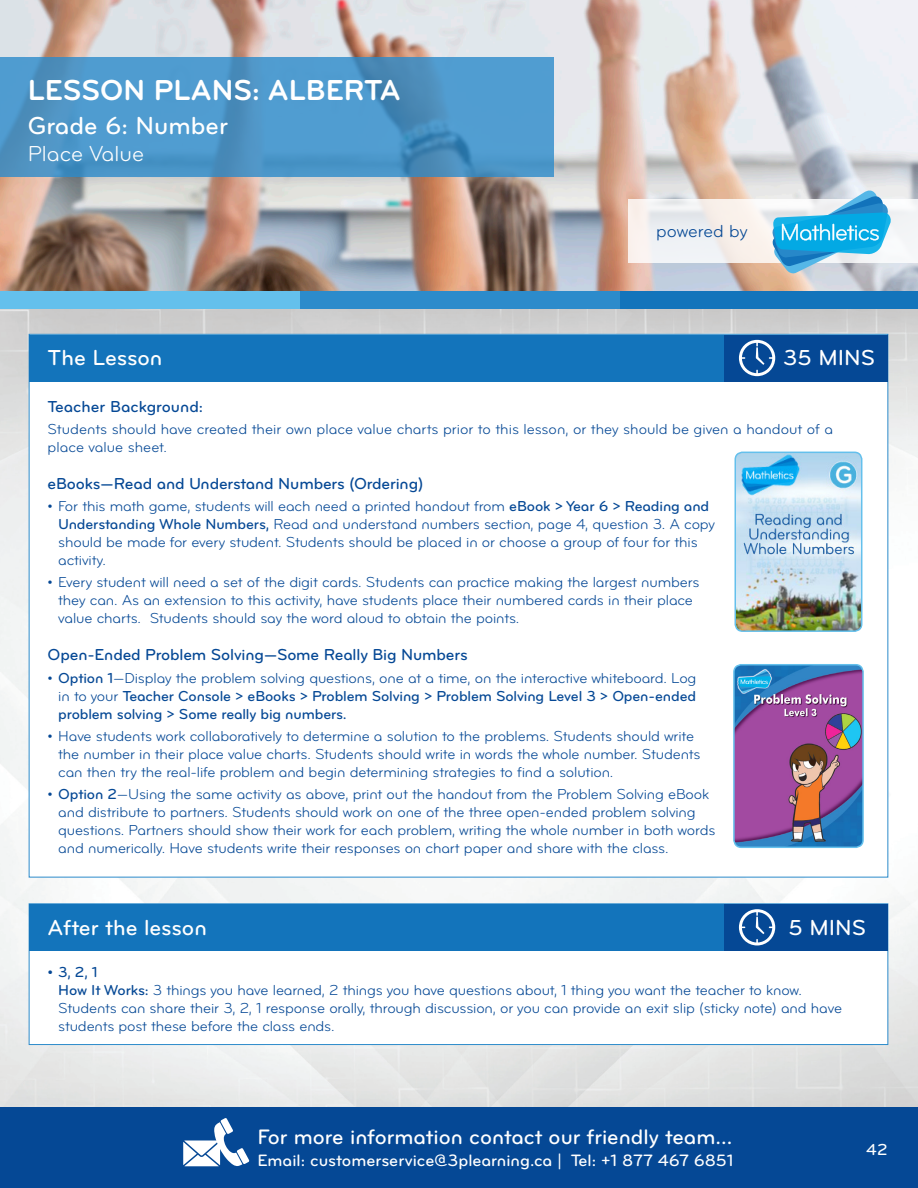
<style>
.page{position:relative;width:918px;height:1188px;background:#fff}
.page>*{position:absolute;margin:0;border:0;box-sizing:border-box;transform-origin:0 0}
.t1{font:30px "Bryant Bold Alternate";color:#fff}
.t2{font:25.5px "Bryant Medium Alternate";color:#fff}
.t3{font:22.5px "Bryant Medium Alternate";color:#fff}
.t4{font:22.5px "Bryant Regular Alternate";color:#fff}
.t5{font:21.75px "Bryant Medium Alternate";color:#fff}
.t6{font:18px "Bryant Regular Alternate";letter-spacing:-.005em;color:#054895}
.t7{font:17.1px "Bryant Medium Alternate";color:#fff}
.t8{font:16.5px "Bryant Medium Alternate";letter-spacing:-.01em;color:#054895}
.t9{font:16.5px "Bryant Medium Alternate";color:#fff}
.t10{font:15px/18px "Bryant Regular Alternate";letter-spacing:-.01em;color:#054895}
.t11{font:15px/18px "Bryant Medium Alternate";letter-spacing:-.01em;color:#054895}
.s1{font-family:"Bryant Medium Alternate"}
.s2{font-family:"Bryant Regular Alternate"}
</style>
<div class="page">
<img style="left:0;top:0;width:918px;height:291px">
<img style="left:0;top:308px;width:918px;height:799px">
<div style="left:619px;top:291px;width:299px;height:17px;background:#1374bb"></div>
<svg style="left:629px;top:199px;width:289px;height:64px;fill:#f5f2f1"></svg>
<div style="left:0;top:291px;width:300px;height:17px;background:#64c0ec"></div>
<div style="left:300px;top:291px;width:319px;height:17px;background:#2c8bcb"></div>
<div style="left:0;top:1107px;width:918px;height:81px;background:#054895"></div>
<svg style="left:183px;top:1118px;width:66px;height:48px"></svg>
<svg style="left:0;top:57px;width:554px;height:119px;background:#4d96c9"></svg>
<svg style="left:772px;top:189px;width:119px;height:85px"></svg>
<div style="left:29px;top:334px;width:859px;height:544px;background:#fff;border:1px solid #2c8bcb"></div>
<div style="left:29px;top:335px;width:700px;height:46px;background:#1374bb"></div>
<div style="left:724px;top:335px;width:164px;height:46px;background:#054895"></div>
<svg style="left:739px;top:340px;width:36px;height:36px"></svg>
<div style="left:29px;top:903px;width:859px;height:142px;background:#fff;border:1px solid #2c8bcb"></div>
<div style="left:29px;top:904px;width:700px;height:47px;background:#1374bb"></div>
<div style="left:724px;top:904px;width:164px;height:47px;background:#054895"></div>
<svg style="left:739px;top:909px;width:36px;height:36px"></svg>
<img style="left:735px;top:452px;width:127px;height:179px">
<div style="left:735px;top:452px;width:127px;height:180px;border:2px solid #64c0ec;border-radius:7px"></div>
<img style="left:736px;top:667px;width:125px;height:178px">
<div style="left:733px;top:664px;width:131px;height:184px;border:2px solid #64c0ec;border-radius:7px"></div>
<h1 class="t1" style="left:28px;top:72px;width:375px">LESSON PLANS: ALBERTA</h1>
<h2 class="t2" style="left:28px;top:110px;width:202px">Grade 6: Number</h2>
<h3 class="t4" style="left:28px;top:140px;width:118px">Place Value</h3>
<h3 class="t3" style="left:48px;top:344px;width:116px">The Lesson</h3>
<p class="t6" style="left:656px;top:221px;width:93px">powered by</p>
<h3 class="t3" style="left:783px;top:344px;width:93px">35 MINS</h3>
<p class="t8" style="left:48px;top:396px;width:157px">Teacher Background:</p>
<p class="t10" style="left:48px;top:420px;width:787px">Students should have created their own place value charts prior to this lesson, or they should be given a handout of a place value sheet.</p>
<p class="t8" style="left:48px;top:473px;width:377px">eBooks—Read and Understand Numbers (Ordering)</p>
<p class="t10" style="left:58px;top:497px;width:658px;text-indent:-11px">• For this math game, students will each need a printed handout from <span class="s1">eBook &gt; Year 6 &gt; Reading and Understanding Whole Numbers,</span> Read and understand numbers section, page 4, question 3. A copy should be made for every student. Students should be placed in or choose a group of four for this activity.</p>
<p class="t10" style="left:58px;top:574px;width:643px;text-indent:-11px">• Every student will need a set of the digit cards. Students can practice making the largest numbers they can. As an extension to this activity, have students place their numbered cards in their place value charts. Students should say the word aloud to obtain the points.</p>
<p class="t8" style="left:48px;top:645px;width:422px">Open-Ended Problem Solving—Some Really Big Numbers</p>
<p class="t10" style="left:48px;top:669px;width:650px">• <span class="s1">Option 1</span>—Display the problem solving questions, one at a time, on the interactive whiteboard. Log</p>
<p class="t11" style="left:58px;top:687px;width:639px"><span class="s2">in to your</span> Teacher Console &gt; eBooks &gt; Problem Solving &gt; Problem Solving Level 3 &gt; Open-ended problem solving &gt; Some really big numbers.</p>
<p class="t10" style="left:58px;top:727px;width:644px;text-indent:-11px">• Have students work collaboratively to determine a solution to the problems. Students should write the number in their place value charts. Students should write in words the whole number. Students can then try the real-life problem and begin determining strategies to find a solution.</p>
<p class="t10" style="left:58px;top:785px;width:659px;text-indent:-11px">• <span class="s1">Option 2</span>—Using the same activity as above, print out the handout from the Problem Solving eBook and distribute to partners. Students should work on one of the three open-ended problem solving questions. Partners should show their work for each problem, writing the whole number in both words and numerically. Have students write their responses on chart paper and share with the class.</p>
<h3 class="t3" style="left:48px;top:914px;width:161px">After the lesson</h3>
<h3 class="t3" style="left:789px;top:913px;width:79px">5 MINS</h3>
<p class="t11" style="left:48px;top:963px;width:52px">• 3, 2, 1</p>
<p class="t10" style="left:58px;top:981px;width:785px"><span class="s1">How It Works:</span> 3 things you have learned, 2 things you have questions about, 1 thing you want the teacher to know.<br>Students can share their 3, 2, 1 response orally, through discussion, or you can provide an exit slip (sticky note) and have students post these before the class ends.</p>
<h3 class="t5" style="left:257px;top:1124px;width:477px">For more information contact our friendly team…</h3>
<p class="t7" style="left:257px;top:1150px;width:478px">Email: customerservice@3plearning.ca | Tel: +1 877 467 6851</p>
<p class="t9" style="left:866px;top:1140px;width:23px">42</p>
</div>
